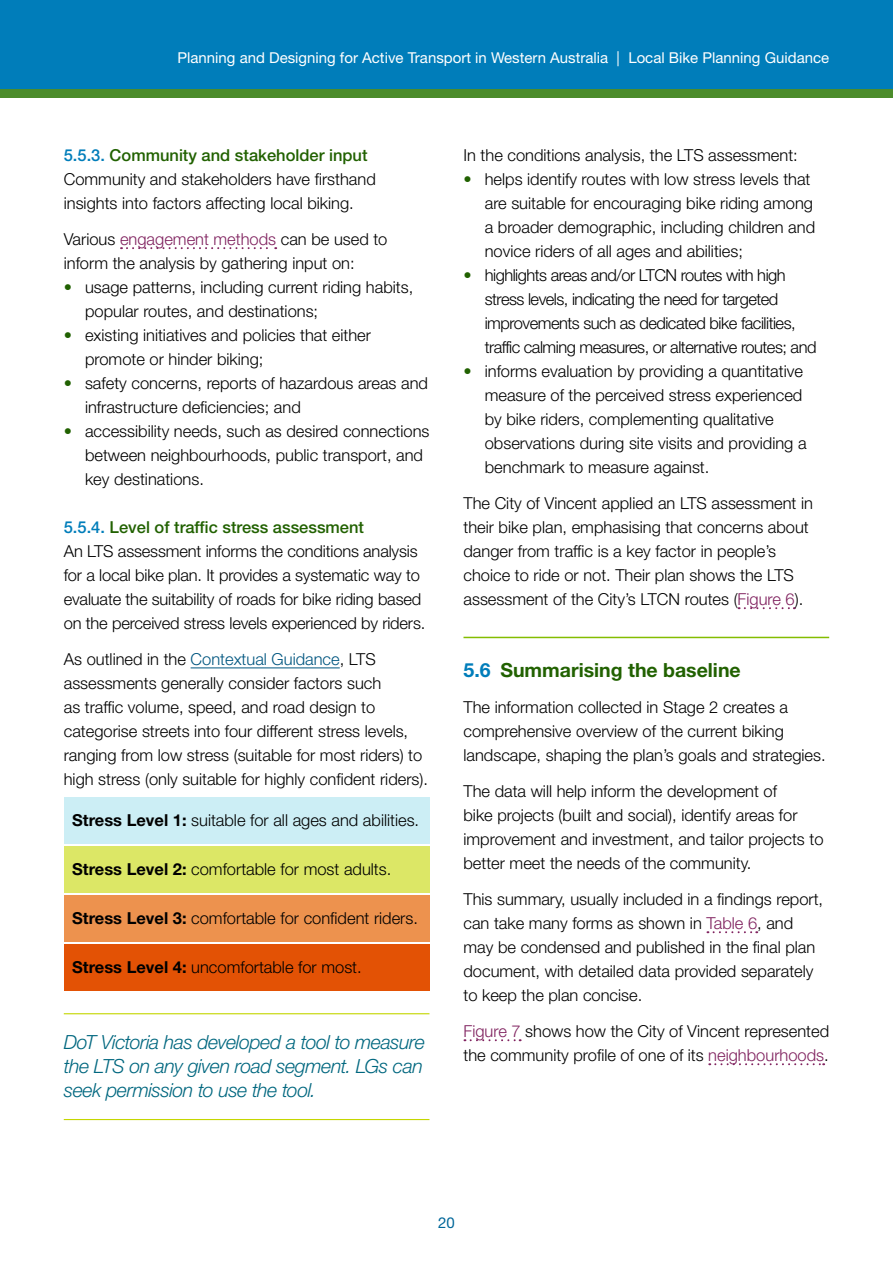
<style>
.page{position:relative;width:893px;height:1263px;background:#fff}
.page>*{position:absolute;margin:0;border:0;box-sizing:border-box;transform-origin:0 0}
.t1{font:italic 300 19.5px/24px "Helvetica Neue LT Std";letter-spacing:-.025em;color:#00677f;text-align:justify}
.main_auto_List_1_t_H2_Blue7461_numbers_w{font:700 19.5px "Helvetica Neue LT Std";color:#216101}
.main_P_Body{font:300 16.5px/24px "Helvetica Neue LT Std";color:#000}
.main_P_Body-2{font:300 16.5px/24px "Helvetica Neue LT Std";letter-spacing:-.03em;color:#000}
.main_P_Body_with_bullets_after{font:300 16.5px/24px "Helvetica Neue LT Std";color:#000}
.main_H3_List_1_t_H3_numbered_-_karri_com{font:500 16.5px "Helvetica Neue LT Std";color:#216101}
.main_auto_List_t_Bullet_1_shading_-_leew{font:300 16.5px "Helvetica Neue LT Std";color:#000}
.main_auto_List_t_Bullet_1_shading_-_iron{font:300 16.5px "Helvetica Neue LT Std";color:#000}
.main_auto_List_t_Bullet_1_shading_-_seag{font:300 16.5px "Helvetica Neue LT Std";color:#000}
.main_auto_List_t_Bullet_1_shading_-_rock{font:300 16.5px "Helvetica Neue LT Std";color:#000}
.t2{font:15px "Helvetica Neue LT Std";color:#fff}
.t3{font:15px "Helvetica Neue LT Std";color:#006799}
.s1{color:#007dba}
.s2{color:#80225f}
.s3{color:#216101}
.s4{color:#005680}
.s5{font-weight:700}
</style>
<div class="page">
<svg style="left:121px;top:247px;width:155px;height:2px"></svg>
<hr style="left:191px;top:667px;width:149px;height:1px;background:#005680">
<div style="left:64px;top:797px;width:365px;height:46px;background:#cceef5"></div>
<div style="left:64px;top:846px;width:365px;height:46px;background:#dce766"></div>
<div style="left:64px;top:895px;width:365px;height:47px;background:#ed924e"></div>
<div style="left:64px;top:945px;width:365px;height:46px;background:#e35205"></div>
<hr style="left:64px;top:1119px;width:365px;height:1px;background:#c4d600">
<hr style="left:64px;top:1013px;width:365px;height:1px;background:#c4d600">
<svg style="left:739px;top:607px;width:56px;height:2px"></svg>
<hr style="left:463px;top:637px;width:366px;height:1px;background:#84bd00">
<svg style="left:707px;top:931px;width:50px;height:2px"></svg>
<svg style="left:471px;top:1039px;width:50px;height:2px"></svg>
<svg style="left:709px;top:1063px;width:115px;height:2px"></svg>
<div style="left:0;top:0;width:893px;height:91px;background:#007dba"></div>
<div style="left:0;top:89px;width:893px;height:9px;background:#4c8c2b"></div>
<p class="t2" style="left:177px;top:49px;width:653px">Planning and Designing for Active Transport in Western Australia | Local Bike Planning Guidance</p>
<h3 class="main_H3_List_1_t_H3_numbered_-_karri_com" style="left:64px;top:145px;width:305px"><span class="s1">5.5.3.</span> Community and stakeholder input</h3>
<p class="main_P_Body" style="left:64px;top:167px;width:313px">Community and stakeholders have firsthand insights into factors affecting local biking.</p>
<p class="main_P_Body_with_bullets_after" style="left:64px;top:227px;width:325px">Various <span class="s2">engagement methods</span> can be used to inform the analysis by gathering input on:</p>
<p class="main_P_Body" style="left:85px;top:275px;width:330px;text-indent:-21px"><span class="s3">•</span> usage patterns, including current riding habits, popular routes, and destinations;</p>
<p class="main_P_Body" style="left:85px;top:323px;width:288px;text-indent:-21px"><span class="s3">•</span> existing initiatives and policies that either promote or hinder biking;</p>
<p class="main_P_Body" style="left:85px;top:371px;width:344px;text-indent:-21px"><span class="s3">•</span> safety concerns, reports of hazardous areas and infrastructure deficiencies; and</p>
<p class="main_P_Body" style="left:85px;top:419px;width:346px;text-indent:-21px"><span class="s3">•</span> accessibility needs, such as desired connections between neighbourhoods, public transport, and key destinations.</p>
<h3 class="main_H3_List_1_t_H3_numbered_-_karri_com" style="left:64px;top:517px;width:302px"><span class="s1">5.5.4.</span> Level of traffic stress assessment</h3>
<p class="main_P_Body" style="left:64px;top:539px;width:363px">An LTS assessment informs the conditions analysis for a local bike plan. It provides a systematic way to evaluate the suitability of roads for bike riding based on the perceived stress levels experienced by riders.</p>
<p class="main_P_Body" style="left:64px;top:647px;width:366px">As outlined in the <span class="s4">Contextual Guidance</span>, LTS assessments generally consider factors such<br>as traffic volume, speed, and road design to categorise streets into four different stress levels, ranging from low stress (suitable for most riders) to high stress (only suitable for highly confident riders).</p>
<p class="main_auto_List_t_Bullet_1_shading_-_leew" style="left:72px;top:810px;width:348px"><span class="s5">Stress Level 1:</span> suitable for all ages and abilities.</p>
<p class="main_auto_List_t_Bullet_1_shading_-_seag" style="left:72px;top:859px;width:321px"><span class="s5">Stress Level 2:</span> comfortable for most adults.</p>
<p class="main_auto_List_t_Bullet_1_shading_-_iron" style="left:72px;top:908px;width:347px"><span class="s5">Stress Level 3:</span> comfortable for confident riders.</p>
<p class="main_auto_List_t_Bullet_1_shading_-_rock" style="left:72px;top:957px;width:291px"><span class="s5">Stress Level 4:</span> uncomfortable for most.</p>
<p class="t1" style="left:64px;top:1030px;width:363px">DoT Victoria has developed a tool to measure the LTS on any given road segment. LGs can seek permission to use the tool.</p>
<p class="main_P_Body_with_bullets_after" style="left:463px;top:143px;width:336px">In the conditions analysis, the LTS assessment:</p>
<p class="main_P_Body" style="left:485px;top:167px;width:332px;text-indent:-21px"><span class="s3">•</span> helps identify routes with low stress levels that are suitable for encouraging bike riding among a broader demographic, including children and novice riders of all ages and abilities;</p>
<p class="main_P_Body-2" style="left:485px;top:263px;width:333px;text-indent:-21px"><span class="s3">•</span> highlights areas and/or LTCN routes with high stress levels, indicating the need for targeted improvements such as dedicated bike facilities, traffic calming measures, or alternative routes; and</p>
<p class="main_P_Body" style="left:485px;top:359px;width:323px;text-indent:-21px"><span class="s3">•</span> informs evaluation by providing a quantitative measure of the perceived stress experienced by bike riders, complementing qualitative observations during site visits and providing a benchmark to measure against.</p>
<p class="main_P_Body" style="left:463px;top:491px;width:351px">The City of Vincent applied an LTS assessment in their bike plan, emphasising that concerns about danger from traffic is a key factor in people’s choice to ride or not. Their plan shows the LTS assessment of the City’s LTCN routes (<span class="s2">Figure 6</span>).</p>
<h2 class="main_auto_List_1_t_H2_Blue7461_numbers_w" style="left:463px;top:658px;width:279px"><span class="s1">5.6</span> Summarising the baseline</h2>
<p class="main_P_Body" style="left:463px;top:695px;width:364px">The information collected in Stage 2 creates a comprehensive overview of the current biking landscape, shaping the plan’s goals and strategies.</p>
<p class="main_P_Body" style="left:463px;top:779px;width:362px">The data will help inform the development of<br>bike projects (built and social), identify areas for improvement and investment, and tailor projects to better meet the needs of the community.</p>
<p class="main_P_Body" style="left:463px;top:887px;width:361px">This summary, usually included in a findings report, can take many forms as shown in <span class="s2">Table 6</span>, and may be condensed and published in the final plan document, with detailed data provided separately to keep the plan concise.</p>
<p class="main_P_Body" style="left:463px;top:1019px;width:367px"><span class="s2">Figure 7</span> shows how the City of Vincent represented the community profile of one of its <span class="s2">neighbourhoods</span>.</p>
<p class="t3" style="left:438px;top:1214px;width:18px">20</p>
</div>
